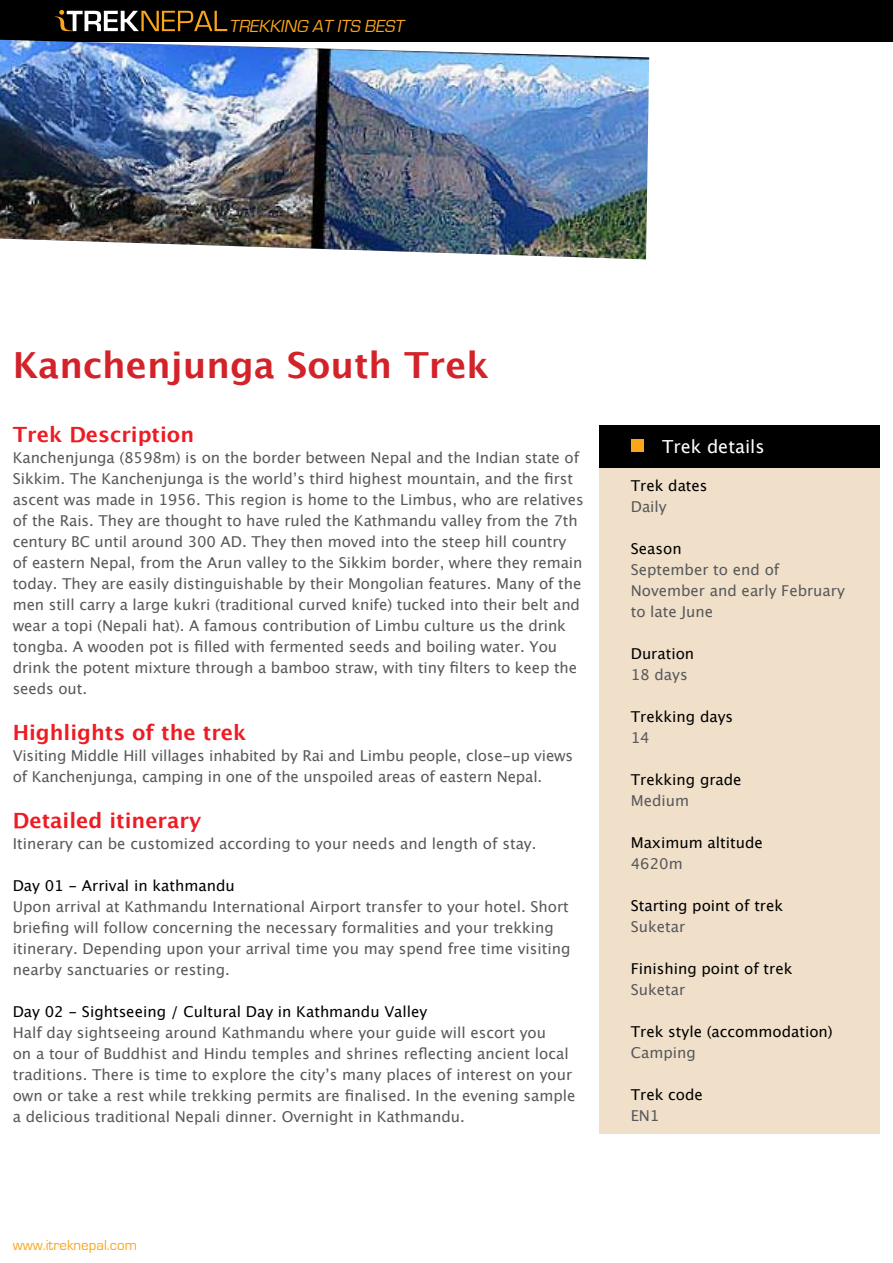
<style>
.page{position:relative;width:893px;height:1263px;background:#fff}
.page>*{position:absolute;margin:0;border:0;box-sizing:border-box;transform-origin:0 0}
.t1{font:700 36px "Lucida Grande";color:#d2232a}
.t2{font:700 21px "Lucida Grande";color:#ed1c24}
.t3{font:italic 18px "Eurostile";color:#faa61a}
.t4{font:18px "Lucida Grande";color:#fff}
.t5{font:15px/21px "Lucida Grande";letter-spacing:-.005em;color:#58595b}
.t6{font:15px "Lucida Grande";color:#000}
.t7{font:15px "Eurostile";color:#faa61a}
</style>
<div class="page">
<div style="left:0;top:0;width:893px;height:41px;background:#000"></div>
<svg style="left:55px;top:10px;width:172px;height:21px"></svg>
<div style="left:600px;top:425px;width:280px;height:43px;background:#000"></div>
<div style="left:631px;top:439px;width:12px;height:13px;background:#faa61a"></div>
<div style="left:600px;top:468px;width:280px;height:665px;background:#f0e0ca"></div>
<img style="left:0;top:40px;width:649px;height:219px">
<p class="t3" style="left:229px;top:16px;width:180px">TREKKING AT ITS BEST</p>
<h1 class="t1" style="left:13px;top:345px;width:478px">Kanchenjunga South Trek</h1>
<h2 class="t2" style="left:13px;top:422px;width:183px">Trek Description</h2>
<p class="t5" style="left:13px;top:447px;width:573px">Kanchenjunga (8598m) is on the border between Nepal and the Indian state of Sikkim. The Kanchenjunga is the world’s third highest mountain, and the first ascent was made in 1956. This region is home to the Limbus, who are relatives of the Rais. They are thought to have ruled the Kathmandu valley from the 7th century BC until around 300 AD. They then moved into the steep hill country of eastern Nepal, from the Arun valley to the Sikkim border, where they remain today. They are easily distinguishable by their Mongolian features. Many of the men still carry a large kukri (traditional curved knife) tucked into their belt and wear a topi (Nepali hat). A famous contribution of Limbu culture us the drink tongba. A wooden pot is filled with fermented seeds and boiling water. You drink the potent mixture through a bamboo straw, with tiny filters to keep the seeds out.</p>
<h2 class="t2" style="left:13px;top:720px;width:235px">Highlights of the trek</h2>
<p class="t5" style="left:13px;top:745px;width:562px">Visiting Middle Hill villages inhabited by Rai and Limbu people, close-up views of Kanchenjunga, camping in one of the unspoiled areas of eastern Nepal.</p>
<h2 class="t2" style="left:13px;top:809px;width:190px">Detailed itinerary</h2>
<p class="t5" style="left:13px;top:833px;width:525px">Itinerary can be customized according to your needs and length of stay.</p>
<p class="t6" style="left:13px;top:877px;width:223px">Day 01 - Arrival in kathmandu</p>
<p class="t5" style="left:13px;top:896px;width:559px">Upon arrival at Kathmandu International Airport transfer to your hotel. Short briefing will follow concerning the necessary formalities and your trekking itinerary. Depending upon your arrival time you may spend free time visiting nearby sanctuaries or resting.</p>
<p class="t6" style="left:13px;top:1003px;width:416px">Day 02 - Sightseeing / Cultural Day in Kathmandu Valley</p>
<p class="t5" style="left:13px;top:1022px;width:564px">Half day sightseeing around Kathmandu where your guide will escort you<br>on a tour of Buddhist and Hindu temples and shrines reflecting ancient local traditions. There is time to explore the city’s many places of interest on your own or take a rest while trekking permits are finalised. In the evening sample a delicious traditional Nepali dinner. Overnight in Kathmandu.</p>
<p class="t7" style="left:13px;top:1236px;width:126px">www.itreknepal.com</p>
<p class="t4" style="left:662px;top:436px;width:104px">Trek details</p>
<p class="t6" style="left:631px;top:477px;width:78px">Trek dates</p>
<p class="t5" style="left:631px;top:496px;width:38px">Daily</p>
<p class="t6" style="left:631px;top:540px;width:52px">Season</p>
<p class="t5" style="left:631px;top:559px;width:216px">September to end of<br>November and early February to late June</p>
<p class="t6" style="left:631px;top:645px;width:65px">Duration</p>
<p class="t5" style="left:631px;top:664px;width:58px">18 days</p>
<p class="t6" style="left:631px;top:708px;width:104px">Trekking days</p>
<p class="t5" style="left:631px;top:727px;width:20px">14</p>
<p class="t6" style="left:631px;top:771px;width:112px">Trekking grade</p>
<p class="t5" style="left:631px;top:790px;width:60px">Medium</p>
<p class="t6" style="left:631px;top:834px;width:134px">Maximum altitude</p>
<p class="t5" style="left:631px;top:853px;width:53px">4620m</p>
<p class="t6" style="left:631px;top:897px;width:154px">Starting point of trek</p>
<p class="t5" style="left:631px;top:916px;width:56px">Suketar</p>
<p class="t6" style="left:631px;top:960px;width:163px">Finishing point of trek</p>
<p class="t5" style="left:631px;top:979px;width:56px">Suketar</p>
<p class="t6" style="left:631px;top:1023px;width:204px">Trek style (accommodation)</p>
<p class="t5" style="left:631px;top:1042px;width:67px">Camping</p>
<p class="t6" style="left:631px;top:1086px;width:74px">Trek code</p>
<p class="t5" style="left:631px;top:1105px;width:30px">EN1</p>
</div>
